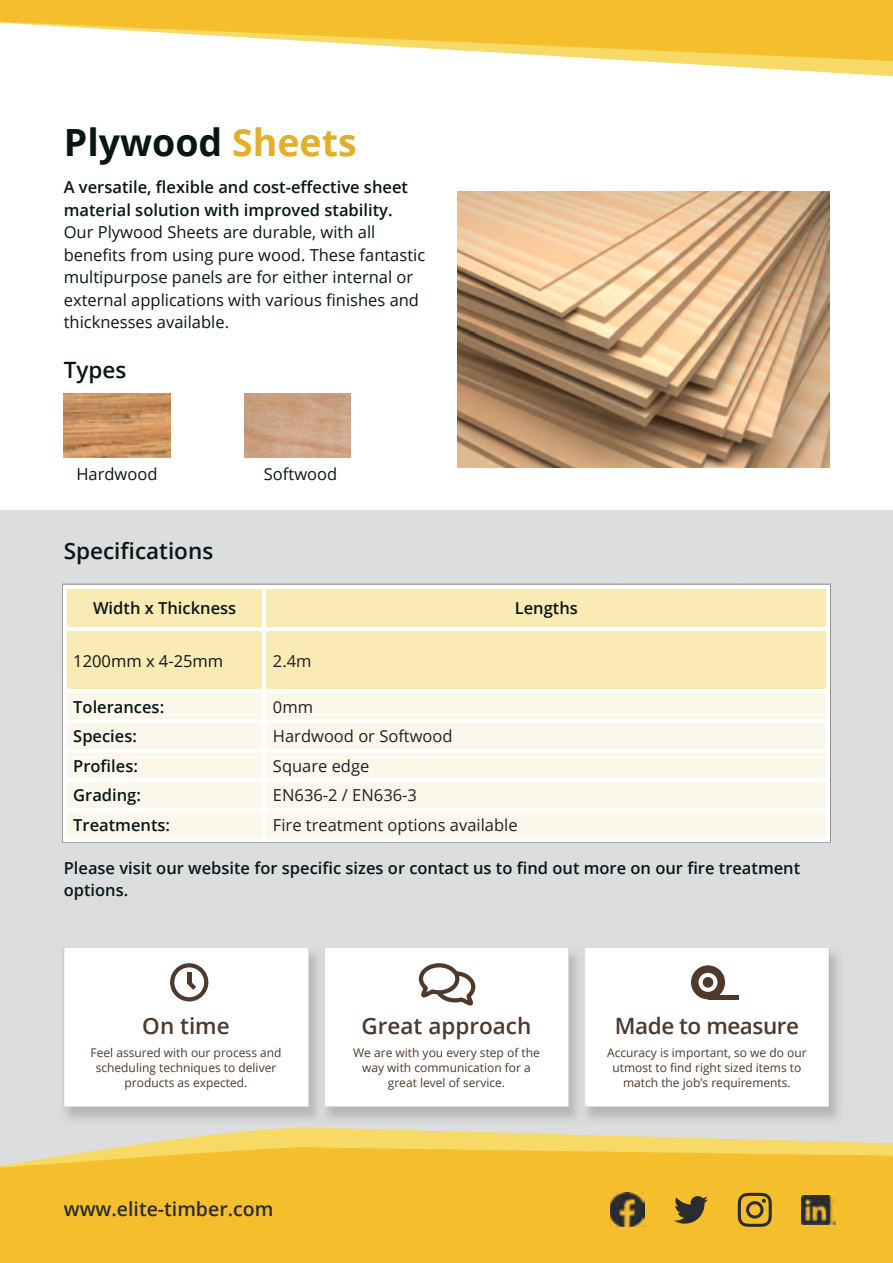
<style>
.page{position:relative;width:893px;height:1263px;background:#fff}
.page>*{position:absolute;margin:0;border:0;box-sizing:border-box;transform-origin:0 0}
.t1{font:700 37.5px "Open Sans";color:#081716}
.t2{font:600 22.5px "Open Sans";color:#081716}
.t3{font:600 22.5px "Open Sans";color:#4e392a}
.t4{font:600 22.5px "Open Sans";letter-spacing:-.02em;color:#4e392a}
.t5{font:600 19.5px "Open Sans";color:#292d2f}
.t6{font:600 16.5px/22.5px "Open Sans";color:#081716}
.t7{font:16.5px/22.5px "Open Sans";color:#081716}
.t8{font:16.5px "Open Sans";color:#231f20}
.t9{font:12px/15px "Open Sans";color:#4e392a;text-align:center}
.s1{color:#e1af29}
</style>
<div class="page">
<div style="left:0;top:510px;width:893px;height:753px;background:#dbddde"></div>
<img style="left:64px;top:393px;width:106px;height:64px">
<img style="left:457px;top:191px;width:372px;height:277px">
<img style="left:244px;top:393px;width:107px;height:64px">
<div style="left:67px;top:588px;width:759px;height:101px;background:#faeab3"></div>
<div style="left:67px;top:693px;width:759px;height:145px;background:#fbf8eb"></div>
<hr style="left:63px;top:585px;width:201px;height:3px;background:#fff">
<hr style="left:63px;top:588px;width:4px;height:41px;background:#fff">
<hr style="left:264px;top:585px;width:566px;height:3px;background:#fff">
<hr style="left:826px;top:588px;width:4px;height:41px;background:#fff">
<hr style="left:63px;top:629px;width:4px;height:62px;background:#fff">
<hr style="left:826px;top:629px;width:4px;height:62px;background:#fff">
<hr style="left:63px;top:691px;width:4px;height:30px;background:#fff">
<hr style="left:826px;top:691px;width:4px;height:30px;background:#fff">
<hr style="left:63px;top:721px;width:4px;height:30px;background:#fff">
<hr style="left:826px;top:721px;width:4px;height:30px;background:#fff">
<hr style="left:63px;top:751px;width:4px;height:29px;background:#fff">
<hr style="left:826px;top:751px;width:4px;height:29px;background:#fff">
<hr style="left:63px;top:780px;width:4px;height:28px;background:#fff">
<hr style="left:826px;top:780px;width:4px;height:28px;background:#fff">
<hr style="left:63px;top:808px;width:201px;height:4px;background:#fff">
<hr style="left:63px;top:812px;width:4px;height:26px;background:#fff">
<hr style="left:264px;top:808px;width:566px;height:4px;background:#fff">
<hr style="left:826px;top:812px;width:4px;height:26px;background:#fff">
<hr style="left:63px;top:838px;width:201px;height:3px;background:#fff">
<hr style="left:264px;top:838px;width:566px;height:3px;background:#fff">
<hr style="left:263px;top:588px;width:3px;height:39px;background:#fff">
<hr style="left:67px;top:627px;width:197px;height:4px;background:#fff">
<hr style="left:264px;top:627px;width:562px;height:4px;background:#fff">
<hr style="left:263px;top:631px;width:3px;height:58px;background:#fff">
<hr style="left:67px;top:689px;width:197px;height:4px;background:#fff">
<hr style="left:264px;top:689px;width:562px;height:4px;background:#fff">
<hr style="left:263px;top:693px;width:3px;height:26px;background:#fff">
<hr style="left:67px;top:719px;width:197px;height:4px;background:#fff">
<hr style="left:264px;top:719px;width:562px;height:4px;background:#fff">
<hr style="left:263px;top:723px;width:3px;height:26px;background:#fff">
<hr style="left:67px;top:749px;width:197px;height:3px;background:#fff">
<hr style="left:264px;top:749px;width:562px;height:3px;background:#fff">
<hr style="left:263px;top:752px;width:3px;height:26px;background:#fff">
<hr style="left:67px;top:778px;width:197px;height:4px;background:#fff">
<hr style="left:264px;top:778px;width:562px;height:4px;background:#fff">
<hr style="left:263px;top:782px;width:3px;height:26px;background:#fff">
<hr style="left:263px;top:812px;width:3px;height:26px;background:#fff">
<div style="left:64px;top:947px;width:244px;height:160px;background:#fff"></div>
<div style="left:324px;top:947px;width:245px;height:160px;background:#fff"></div>
<div style="left:585px;top:947px;width:244px;height:160px;background:#fff"></div>
<div style="left:703px;top:977px;width:10px;height:11px;background:#4e392a;border-radius:50%"></div>
<svg style="left:128px;top:1127px;width:765px;height:19px;fill:#f6da65"></svg>
<div style="left:0;top:1146px;width:893px;height:117px;background:#f5be2c"></div>
<svg style="left:0;top:0;width:893px;height:77px;fill:#f5be2c"></svg>
<img style="left:801px;top:1195px;width:35px;height:29px">
<svg style="left:674px;top:1196px;width:34px;height:28px"></svg>
<svg style="left:738px;top:1193px;width:34px;height:34px"></svg>
<img style="left:610px;top:1193px;width:34px;height:34px">
<h1 class="t1" style="left:64px;top:116px;width:294px">Plywood <span class="s1">Sheets</span></h1>
<p class="t6" style="left:64px;top:176px;width:346px">A versatile, flexible and cost-effective sheet material solution with improved stability.</p>
<p class="t7" style="left:64px;top:221px;width:363px">Our Plywood Sheets are durable, with all benefits from using pure wood. These fantastic multipurpose panels are for either internal or external applications with various finishes and thicknesses available.</p>
<h2 class="t2" style="left:64px;top:354px;width:64px">Types</h2>
<p class="t7" style="left:76px;top:463px;width:83px">Hardwood</p>
<p class="t7" style="left:264px;top:463px;width:75px">Softwood</p>
<h2 class="t2" style="left:64px;top:536px;width:151px">Specifications</h2>
<p class="t6" style="left:93px;top:597px;width:145px">Width x Thickness</p>
<p class="t6" style="left:515px;top:597px;width:65px">Lengths</p>
<p class="t7" style="left:73px;top:649px;width:151px">1200mm x 4-25mm</p>
<p class="t8" style="left:273px;top:649px;width:40px">2.4m</p>
<p class="t6" style="left:73px;top:695px;width:92px">Tolerances:</p>
<p class="t8" style="left:273px;top:695px;width:42px">0mm</p>
<p class="t6" style="left:73px;top:725px;width:65px">Species:</p>
<p class="t8" style="left:273px;top:725px;width:181px">Hardwood or Softwood</p>
<p class="t6" style="left:73px;top:754px;width:66px">Profiles:</p>
<p class="t8" style="left:273px;top:754px;width:98px">Square edge</p>
<p class="t6" style="left:73px;top:784px;width:69px">Grading:</p>
<p class="t8" style="left:273px;top:784px;width:145px">EN636-2 / EN636-3</p>
<p class="t6" style="left:73px;top:813px;width:98px">Treatments:</p>
<p class="t8" style="left:273px;top:814px;width:246px">Fire treatment options available</p>
<p class="t6" style="left:64px;top:856px;width:738px">Please visit our website for specific sizes or contact us to find out more on our fire treatment options.</p>
<h2 class="t3" style="left:142px;top:1010px;width:89px">On time</h2>
<p class="t9" style="left:91px;top:1045px;width:193px">Feel assured with our process and scheduling techniques to deliver products as expected.</p>
<p class="t5" style="left:64px;top:1196px;width:211px">www.elite-timber.com</p>
<h2 class="t3" style="left:362px;top:1010px;width:171px">Great approach</h2>
<p class="t9" style="left:353px;top:1045px;width:188px">We are with you every step of the way with communication for a great level of service.</p>
<h2 class="t4" style="left:615px;top:1010px;width:186px">Made to measure</h2>
<p class="t9" style="left:607px;top:1045px;width:201px">Accuracy is important, so we do our utmost to find right sized items to match the job’s requirements.</p>
</div>
